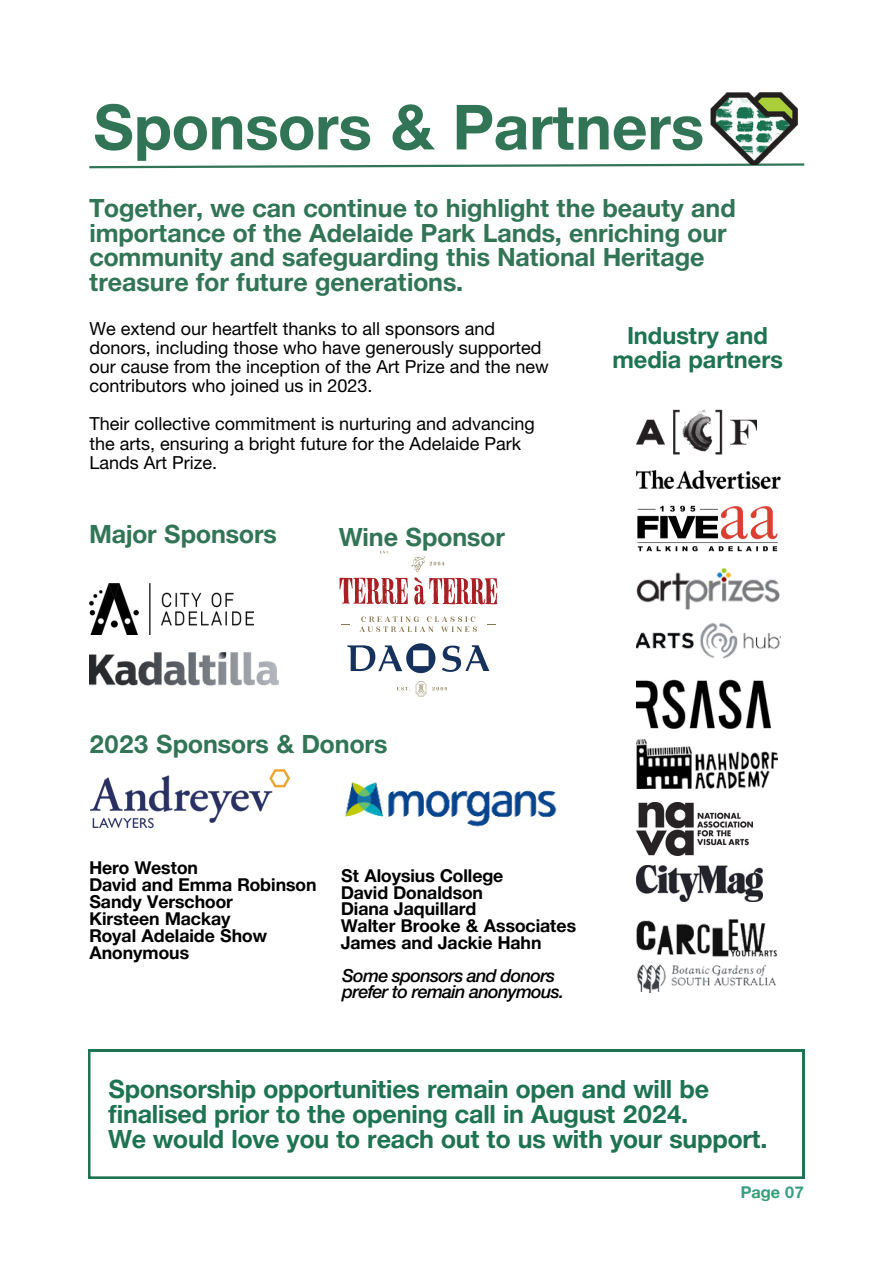
<style>
.page{position:relative;width:894px;height:1264px;background:#fff}
.page>*{position:absolute;margin:0;border:0;box-sizing:border-box;transform-origin:0 0}
.t1{font:700 63px "Neue Helvetica BQ";color:#327556}
.t2{font:700 25.5px/24.8px "Neue Helvetica BQ";color:#327556}
.t3{font:700 25.5px/24.8px "Neue Helvetica BQ";letter-spacing:-.005em;color:#1e7352}
.t4{font:700 24px/23.7px "Neue Helvetica BQ";color:#1e7352;text-align:center}
.t5{font:18px/19.2px "Helvetica Neue";color:#000}
.t6{font:700 18px/16.8px "Neue Helvetica BQ";color:#000}
.t7{font:18px/16.8px "Helvetica Neue W01 66 Medium It";letter-spacing:-.04em;color:#000}
.t8{font:700 16.5px "Neue Helvetica BQ";color:#379f7a}
</style>
<div class="page">
<svg style="left:89px;top:163px;width:716px;height:6px"></svg>
<img style="left:345px;top:782px;width:212px;height:44px">
<img style="left:89px;top:583px;width:165px;height:52px">
<img style="left:89px;top:652px;width:190px;height:34px">
<img style="left:90px;top:769px;width:200px;height:60px">
<svg style="left:380px;top:551px;width:9px;height:2px"></svg>
<svg style="left:339px;top:577px;width:69px;height:27px"></svg>
<svg style="left:397px;top:687px;width:12px;height:3px"></svg>
<svg style="left:415px;top:681px;width:11px;height:15px"></svg>
<svg style="left:347px;top:643px;width:88px;height:30px"></svg>
<svg style="left:411px;top:556px;width:33px;height:15px"></svg>
<svg style="left:432px;top:687px;width:15px;height:3px"></svg>
<svg style="left:359px;top:616px;width:117px;height:16px"></svg>
<svg style="left:442px;top:645px;width:47px;height:27px"></svg>
<svg style="left:414px;top:577px;width:83px;height:27px"></svg>
<img style="left:636px;top:409px;width:120px;height:46px">
<img style="left:636px;top:623px;width:143px;height:36px">
<img style="left:636px;top:739px;width:141px;height:49px">
<img style="left:636px;top:568px;width:143px;height:42px">
<img style="left:636px;top:802px;width:116px;height:53px">
<img style="left:636px;top:865px;width:126px;height:36px">
<img style="left:636px;top:962px;width:140px;height:30px">
<img style="left:637px;top:505px;width:141px;height:47px">
<img style="left:636px;top:470px;width:143px;height:18px">
<img style="left:636px;top:919px;width:142px;height:38px">
<img style="left:636px;top:679px;width:134px;height:49px">
<svg style="left:88px;top:1049px;width:716px;height:128px"></svg>
<img style="left:710px;top:93px;width:87px;height:72px">
<p class="t1" style="left:93px;top:87px;width:612px">Sponsors &amp; Partners</p>
<h3 class="t2" style="left:89px;top:195px;width:648px">Together, we can continue to highlight the beauty and importance of the Adelaide Park Lands, enriching our community and safeguarding this National Heritage treasure for future generations.</h3>
<h2 class="t5" style="left:89px;top:320px;width:461px">We extend our heartfelt thanks to all sponsors and donors, including those who have generously supported our cause from the inception of the Art Prize and the new contributors who joined us in 2023.</h2>
<p class="t5" style="left:89px;top:416px;width:447px">Their collective commitment is nurturing and advancing the arts, ensuring a bright future for the Adelaide Park<br>Lands Art Prize.</p>
<p class="t2" style="left:89px;top:521px;width:189px">Major Sponsors</p>
<h2 class="t2" style="left:339px;top:524px;width:167px">Wine Sponsor</h2>
<p class="t4" style="left:612px;top:323px;width:172px">Industry and media partners</p>
<h2 class="t2" style="left:89px;top:731px;width:299px">2023 Sponsors &amp; Donors</h2>
<p class="t6" style="left:89px;top:859px;width:228px">Hero Weston<br>David and Emma Robinson<br>Sandy Verschoor<br>Kirsteen Mackay<br>Royal Adelaide Show<br>Anonymous</p>
<p class="t6" style="left:341px;top:866px;width:236px">St Aloysius College<br>David Donaldson<br>Diana Jaquillard<br>Walter Brooke &amp; Associates<br>James and Jackie Hahn</p>
<p class="t7" style="left:342px;top:966px;width:223px">Some sponsors and donors prefer to remain anonymous.</p>
<h3 class="t3" style="left:108px;top:1076px;width:660px">Sponsorship opportunities remain open and will be finalised prior to the opening call in August 2024.<br>We would love you to reach out to us with your support.</h3>
<p class="t8" style="left:740px;top:1181px;width:65px">Page 07</p>
</div>
